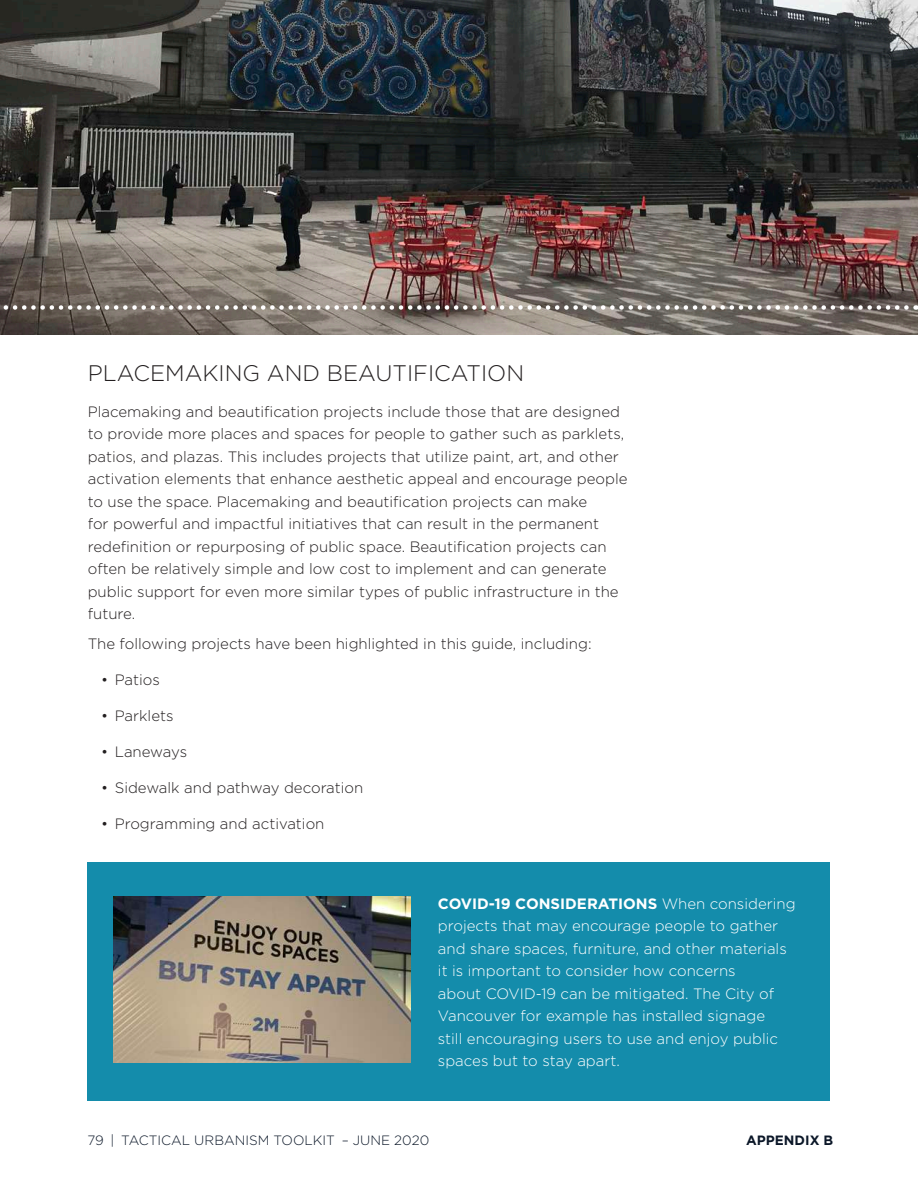
<style>
.page{position:relative;width:918px;height:1188px;background:#fff}
.page>*{position:absolute;margin:0;border:0;box-sizing:border-box;transform-origin:0 0}
.t1{font:300 22.5px "Gotham";color:#231f20}
.t2{font:300 15px/22.5px "Gotham";color:#231f20}
.t3{font:300 15px/22.5px "Gotham";color:#fff}
.t4{font:300 15px "Gotham";letter-spacing:-.02em;color:#231f20}
.t5{font:300 13.5px "Gotham";color:#0b1728}
.t6{font:700 13.5px "Gotham";color:#0b1728}
.s1{font-weight:700}
</style>
<div class="page">
<div style="left:88px;top:862px;width:742px;height:238px;background:#148cab"></div>
<img style="left:0;top:0;width:918px;height:335px">
<img style="left:114px;top:897px;width:296px;height:166px">
<svg style="left:0;top:305px;width:907px;height:5px"></svg>
<h1 class="t1" style="left:88px;top:359px;width:438px">PLACEMAKING AND BEAUTIFICATION</h1>
<p class="t2" style="left:88px;top:400px;width:541px">Placemaking and beautification projects include those that are designed to provide more places and spaces for people to gather such as parklets, patios, and plazas. This includes projects that utilize paint, art, and other activation elements that enhance aesthetic appeal and encourage people to use the space. Placemaking and beautification projects can make<br>for powerful and impactful initiatives that can result in the permanent redefinition or repurposing of public space. Beautification projects can often be relatively simple and low cost to implement and can generate public support for even more similar types of public infrastructure in the future.</p>
<p class="t2" style="left:88px;top:632px;width:505px">The following projects have been highlighted in this guide, including:</p>
<p class="t2" style="left:101px;top:668px;width:60px">• Patios</p>
<p class="t2" style="left:101px;top:704px;width:74px">• Parklets</p>
<p class="t4" style="left:101px;top:742px;width:87px">• Laneways</p>
<p class="t2" style="left:101px;top:776px;width:264px">• Sidewalk and pathway decoration</p>
<p class="t2" style="left:101px;top:812px;width:225px">• Programming and activation</p>
<p class="t3" style="left:438px;top:892px;width:359px"><span class="s1">COVID-19 CONSIDERATIONS</span> When considering projects that may encourage people to gather and share spaces, furniture, and other materials it is important to consider how concerns<br>about COVID-19 can be mitigated. The City of Vancouver for example has installed signage<br>still encouraging users to use and enjoy public spaces but to stay apart.</p>
<p class="t5" style="left:87px;top:1131px;width:343px">79 | TACTICAL URBANISM TOOLKIT – JUNE 2020</p>
<p class="t6" style="left:746px;top:1131px;width:89px">APPENDIX B</p>
</div>
